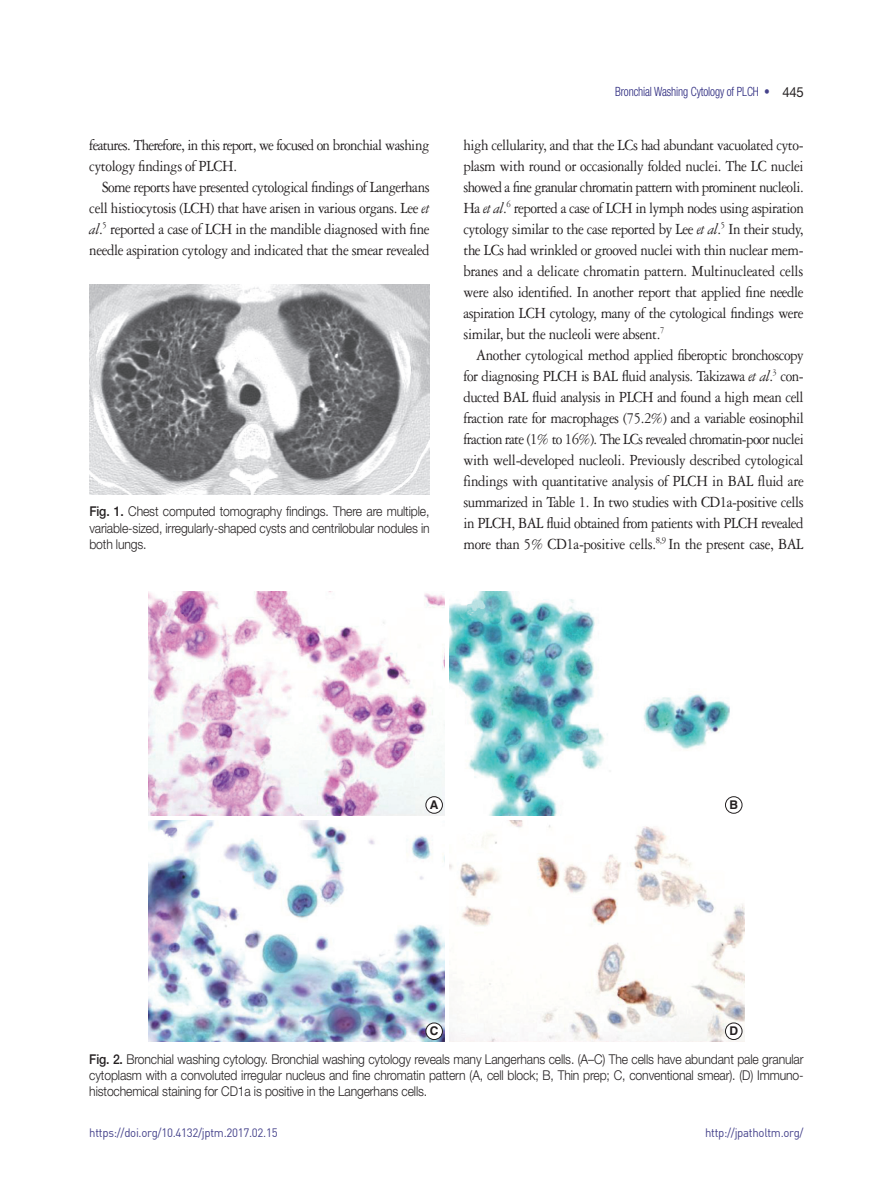
<style>
.page{position:relative;width:893px;height:1191px;background:#fff}
.page>*{position:absolute;margin:0;border:0;box-sizing:border-box;transform-origin:0 0}
.t1{font:16.5px/21px "Garamond 3 LT Std";letter-spacing:-.025em;color:#231f20;text-align:justify;scale:.9 1}
.t2{font:16.5px/21px "Garamond 3 LT Std";letter-spacing:-.045em;color:#231f20;scale:.9 1}
.t3{font:300 13.5px/16.2px "Helvetica Neue LT Std";letter-spacing:-.01em;color:#231f20;text-align:justify;scale:.9 1}
.t4{font:300 condensed 12.75px "Helvetica Neue LT Std";letter-spacing:-.01em;color:#26237b;scale:.9 1}
.t5{font:12px "Dinreg";letter-spacing:-.025em;color:#45428b;scale:.95 1}
.t6{font:700 12px "Helvetica LT Std";color:#231f20}
.s1{font-style:italic}
.s2{font-weight:500}
.s3{color:#45428b}
.s4{font-weight:400;font-stretch:normal;font-size:13.8px;color:#231f20}
</style>
<div class="page">
<img style="left:149px;top:591px;width:296px;height:224px">
<img style="left:149px;top:820px;width:296px;height:221px">
<img style="left:450px;top:591px;width:293px;height:224px">
<img style="left:450px;top:820px;width:294px;height:221px">
<div style="left:426px;top:796px;width:16px;height:17px;background:#fff;border-radius:50%"></div>
<div style="left:426px;top:796px;width:17px;height:17px;border:1px solid #231f20;border-radius:50%"></div>
<div style="left:426px;top:1023px;width:16px;height:16px;background:#fff;border-radius:50%"></div>
<div style="left:426px;top:1022px;width:17px;height:17px;border:1px solid #231f20;border-radius:50%"></div>
<div style="left:725px;top:796px;width:17px;height:17px;background:#fff;border-radius:50%"></div>
<div style="left:725px;top:796px;width:17px;height:17px;border:1px solid #231f20;border-radius:50%"></div>
<div style="left:725px;top:1023px;width:17px;height:16px;background:#fff;border-radius:50%"></div>
<div style="left:725px;top:1022px;width:17px;height:17px;border:1px solid #231f20;border-radius:50%"></div>
<img style="left:89px;top:284px;width:340px;height:210px">
<p class="t2" style="left:89px;top:134px;width:379px">features. Therefore, in this report, we focused on bronchial washing cytology findings of PLCH.</p>
<p class="t1" style="left:89px;top:176px;width:380px;text-indent:13px">Some reports have presented cytological findings of Langerhans cell histiocytosis (LCH) that have arisen in various organs. Lee <span class="s1">et al</span>.<sup>5</sup> reported a case of LCH in the mandible diagnosed with fine needle aspiration cytology and indicated that the smear revealed</p>
<p class="t3" style="left:89px;top:503px;width:380px"><span class="s2">Fig. 1.</span> Chest computed tomography findings. There are multiple, variable-sized, irregularly-shaped cysts and centrilobular nodules in both lungs.</p>
<p class="t4" style="left:615px;top:84px;width:211px">Bronchial Washing Cytology of PLCH <span class="s3">•</span> <span class="s4">445</span></p>
<p class="t1" style="left:463px;top:134px;width:380px">high cellularity, and that the LCs had abundant vacuolated cyto&shy;plasm with round or occasionally folded nuclei. The LC nuclei showed a fine granular chromatin pattern with prominent nucleoli.<br>Ha <span class="s1">et al</span>.<sup>6</sup> reported a case of LCH in lymph nodes using aspiration cytology similar to the case reported by Lee <span class="s1">et al</span>.<sup>5</sup> In their study, the LCs had wrinkled or grooved nuclei with thin nuclear mem&shy;branes and a delicate chromatin pattern. Multinucleated cells were also identified. In another report that applied fine needle aspiration LCH cytology, many of the cytological findings were similar, but the nucleoli were absent.<sup>7</sup></p>
<p class="t1" style="left:463px;top:344px;width:380px;text-indent:13px">Another cytological method applied fiberoptic bronchoscopy for diagnosing PLCH is BAL fluid analysis. Takizawa <span class="s1">et al</span>.<sup>3</sup> con&shy;ducted BAL fluid analysis in PLCH and found a high mean cell fraction rate for macrophages (75.2%) and a variable eosinophil fraction rate (1% to 16%). The LCs revealed chromatin-poor nuclei with well-developed nucleoli. Previously described cytological findings with quantitative analysis of PLCH in BAL fluid are summarized in Table 1. In two studies with CD1a-positive cells in PLCH, BAL fluid obtained from patients with PLCH revealed more than 5% CD1a-positive cells.<sup>8,9</sup> In the present case, BAL</p>
<p class="t6" style="left:430px;top:797px;width:10px">A</p>
<p class="t6" style="left:430px;top:1023px;width:10px">C</p>
<p class="t6" style="left:729px;top:797px;width:10px">B</p>
<p class="t6" style="left:729px;top:1023px;width:10px">D</p>
<p class="t3" style="left:89px;top:1050px;width:795px"><span class="s2">Fig. 2.</span> Bronchial washing cytology. Bronchial washing cytology reveals many Langerhans cells. (A–C) The cells have abundant pale granular cytoplasm with a convoluted irregular nucleus and fine chromatin pattern (A, cell block; B, Thin prep; C, conventional smear). (D) Immuno&shy;histochemical staining for CD1a is positive in the Langerhans cells.</p>
<p class="t5" style="left:89px;top:1125px;width:200px">https://doi.org/10.4132/jptm.2017.02.15</p>
<p class="t5" style="left:705px;top:1125px;width:105px">http://jpatholtm.org/</p>
</div>
